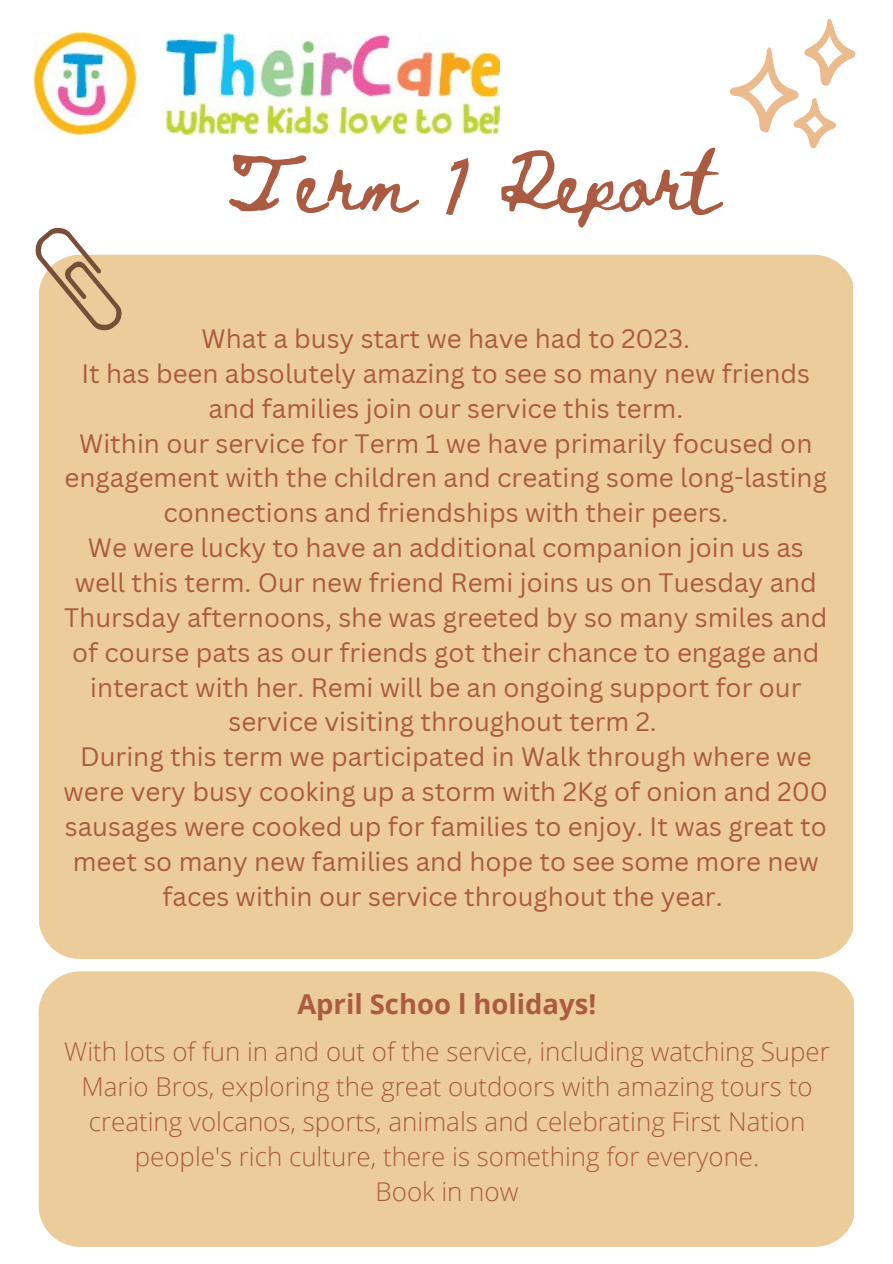
<style>
.page{position:relative;width:893px;height:1264px;background:#fff}
.page>*{position:absolute;margin:0;border:0;box-sizing:border-box;transform-origin:0 0}
.t1{font:60.3px "Beth Ellen";color:#aa5b42}
.t2{font:700 27.45px "Open Sans";color:#aa5b42}
.t3{font:25.95px/34.8px "Canva Sans";color:#aa5b42;text-align:center}
.t4{font:300 25.95px/34.8px "Open Sans";color:#aa5b42;text-align:center}
</style>
<div class="page">
<svg style="left:730px;top:19px;width:125px;height:130px"></svg>
<div style="left:39px;top:255px;width:814px;height:706px;background:#ebcc9a"></div>
<svg style="left:35px;top:227px;width:89px;height:104px"></svg>
<img style="left:34px;top:32px;width:465px;height:103px">
<div style="left:39px;top:971px;width:815px;height:275px;background:#ebcc9a"></div>
<h1 class="t1" style="left:226px;top:154px;width:494px">Term 1 Report</h1>
<p class="t3" style="left:63px;top:320px;width:766px">What a busy start we have had to 2023.<br>It has been absolutely amazing to see so many new friends and families join our service this term.<br>Within our service for Term 1 we have primarily focused on engagement with the children and creating some long-lasting connections and friendships with their peers.<br>We were lucky to have an additional companion join us as well this term. Our new friend Remi joins us on Tuesday and Thursday afternoons, she was greeted by so many smiles and of course pats as our friends got their chance to engage and interact with her. Remi will be an ongoing support for our service visiting throughout term 2.<br>During this term we participated in Walk through where we were very busy cooking up a storm with 2Kg of onion and 200 sausages were cooked up for families to enjoy. It was great to meet so many new families and hope to see some more new faces within our service throughout the year.</p>
<p class="t2" style="left:297px;top:984px;width:300px">April Schoo l holidays!</p>
<p class="t4" style="left:64px;top:1033px;width:767px">With lots of fun in and out of the service, including watching Super Mario Bros, exploring the great outdoors with amazing tours to creating volcanos, sports, animals and celebrating First Nation people's rich culture, there is something for everyone.<br>Book in now</p>
</div>
